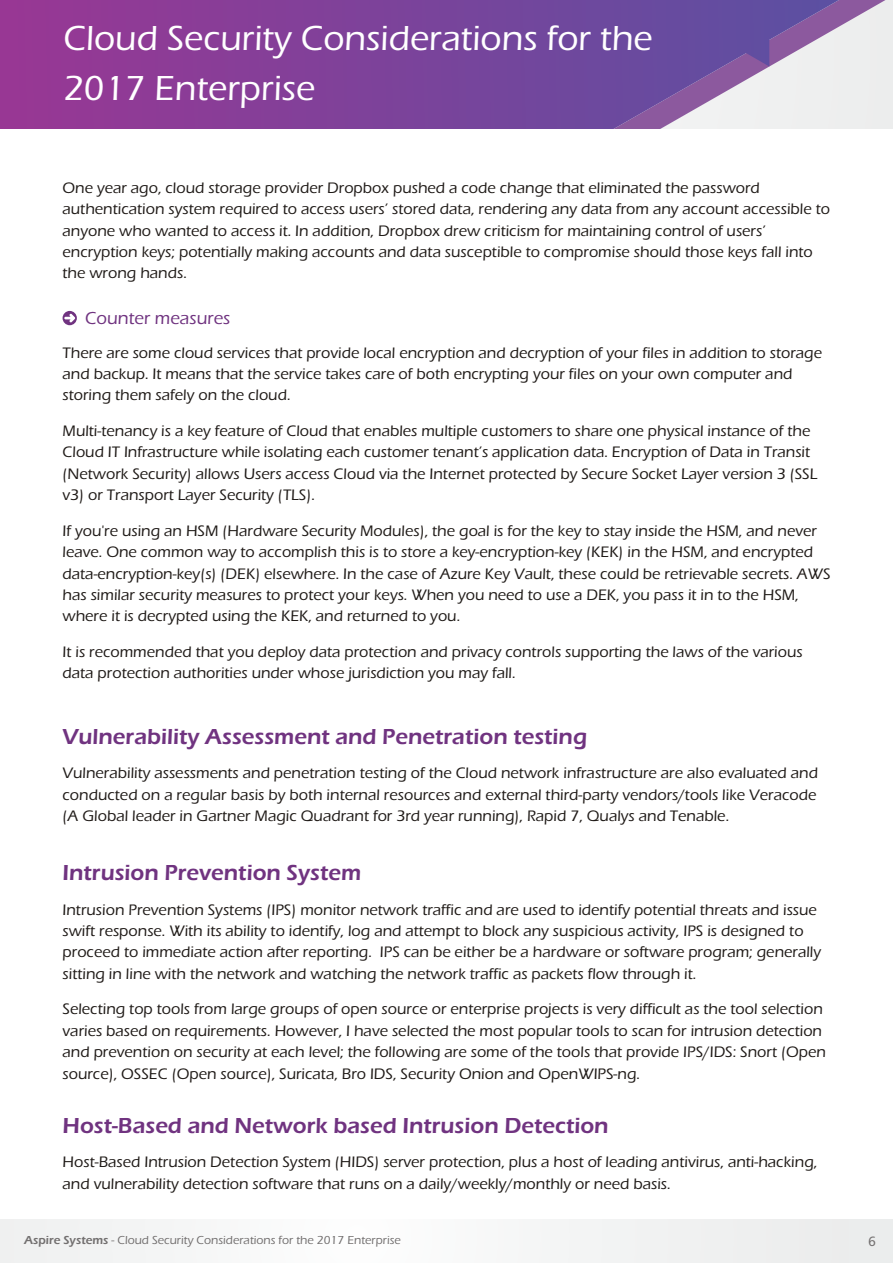
<style>
.page{position:relative;width:893px;height:1263px;background:#fff}
.page>*{position:absolute;margin:0;border:0;box-sizing:border-box;transform-origin:0 0}
.t1{font:500 36px/50.1px "Eras ITC";color:#fff}
.t2{font:600 22.5px "Eras ITC";color:#703380}
.t3{font:500 18px "Eras ITC";color:#703380}
.t4{font:500 15.75px/21.5px "Eras ITC";color:#1f1a17}
.t5{font:13.5px "Humanist 777 BT Roman B";color:#737070}
.t6{font:500 12px "Eras ITC";color:#737070}
.s1{font-weight:600}
</style>
<div class="page">
<div style="left:0;top:1219px;width:849px;height:44px;background:#f4f5f5"></div>
<div style="left:849px;top:1219px;width:44px;height:44px;background:#ebeded"></div>
<svg style="left:842px;top:0;width:47px;height:129px;background:#e4e0e6"></svg>
<svg style="left:0;top:0;width:842px;height:129px;background:#8852a1"></svg>
<svg style="left:63px;top:311px;width:14px;height:14px"></svg>
<h1 class="t1" style="left:63px;top:16px;width:591px">Cloud Security Considerations for the<br>2017 Enterprise</h1>
<p class="t4" style="left:63px;top:179px;width:769px">One year ago, cloud storage provider Dropbox pushed a code change that eliminated the password authentication system required to access users’ stored data, rendering any data from any account accessible to anyone who wanted to access it. In addition, Dropbox drew criticism for maintaining control of users’ encryption keys; potentially making accounts and data susceptible to compromise should those keys fall into the wrong hands.</p>
<p class="t3" style="left:85px;top:312px;width:147px">Counter measures</p>
<p class="t4" style="left:63px;top:343px;width:761px">There are some cloud services that provide local encryption and decryption of your files in addition to storage and backup. It means that the service takes care of both encrypting your files on your own computer and storing them safely on the cloud.</p>
<p class="t4" style="left:63px;top:422px;width:756px">Multi-tenancy is a key feature of Cloud that enables multiple customers to share one physical instance of the Cloud IT Infrastructure while isolating each customer tenant’s application data. Encryption of Data in Transit (Network Security) allows Users access Cloud via the Internet protected by Secure Socket Layer version 3 (SSL v3) or Transport Layer Security (TLS).</p>
<p class="t4" style="left:63px;top:521px;width:770px">If you're using an HSM (Hardware Security Modules), the goal is for the key to stay inside the HSM, and never leave. One common way to accomplish this is to store a key-encryption-key (KEK) in the HSM, and encrypted data-encryption-key(s) (DEK) elsewhere. In the case of Azure Key Vault, these could be retrievable secrets. AWS has similar security measures to protect your keys. When you need to use a DEK, you pass it in to the HSM, where it is decrypted using the KEK, and returned to you.</p>
<p class="t4" style="left:63px;top:643px;width:742px">It is recommended that you deploy data protection and privacy controls supporting the laws of the various data protection authorities under whose jurisdiction you may fall.</p>
<h2 class="t2" style="left:63px;top:729px;width:526px">Vulnerability Assessment and Penetration testing</h2>
<p class="t4" style="left:63px;top:764px;width:757px;text-align:justify">Vulnerability assessments and penetration testing of the Cloud network infrastructure are also evaluated and conducted on a regular basis by both internal resources and external third-party vendors/tools like Veracode (A Global leader in Gartner Magic Quadrant for 3rd year running), Rapid 7, Qualys and Tenable.</p>
<h2 class="t2" style="left:63px;top:865px;width:300px">Intrusion Prevention System</h2>
<p class="t4" style="left:63px;top:900px;width:760px">Intrusion Prevention Systems (IPS) monitor network traffic and are used to identify potential threats and issue swift response. With its ability to identify, log and attempt to block any suspicious activity, IPS is designed to proceed to immediate action after reporting. IPS can be either be a hardware or software program; generally sitting in line with the network and watching the network traffic as packets flow through it.</p>
<p class="t4" style="left:63px;top:1000px;width:765px">Selecting top tools from large groups of open source or enterprise projects is very difficult as the tool selection varies based on requirements. However, I have selected the most popular tools to scan for intrusion detection and prevention on security at each level; the following are some of the tools that provide IPS/IDS: Snort (Open source), OSSEC (Open source), Suricata, Bro IDS, Security Onion and OpenWIPS-ng.</p>
<h2 class="t2" style="left:63px;top:1117px;width:548px">Host-Based and Network based Intrusion Detection</h2>
<p class="t4" style="left:63px;top:1153px;width:756px">Host-Based Intrusion Detection System (HIDS) server protection, plus a host of leading antivirus, anti-hacking, and vulnerability detection software that runs on a daily/weekly/monthly or need basis.</p>
<p class="t6" style="left:24px;top:1236px;width:378px"><span class="s1">Aspire Systems</span> - Cloud Security Considerations for the 2017 Enterprise</p>
<p class="t5" style="left:868px;top:1235px;width:9px">6</p>
</div>
